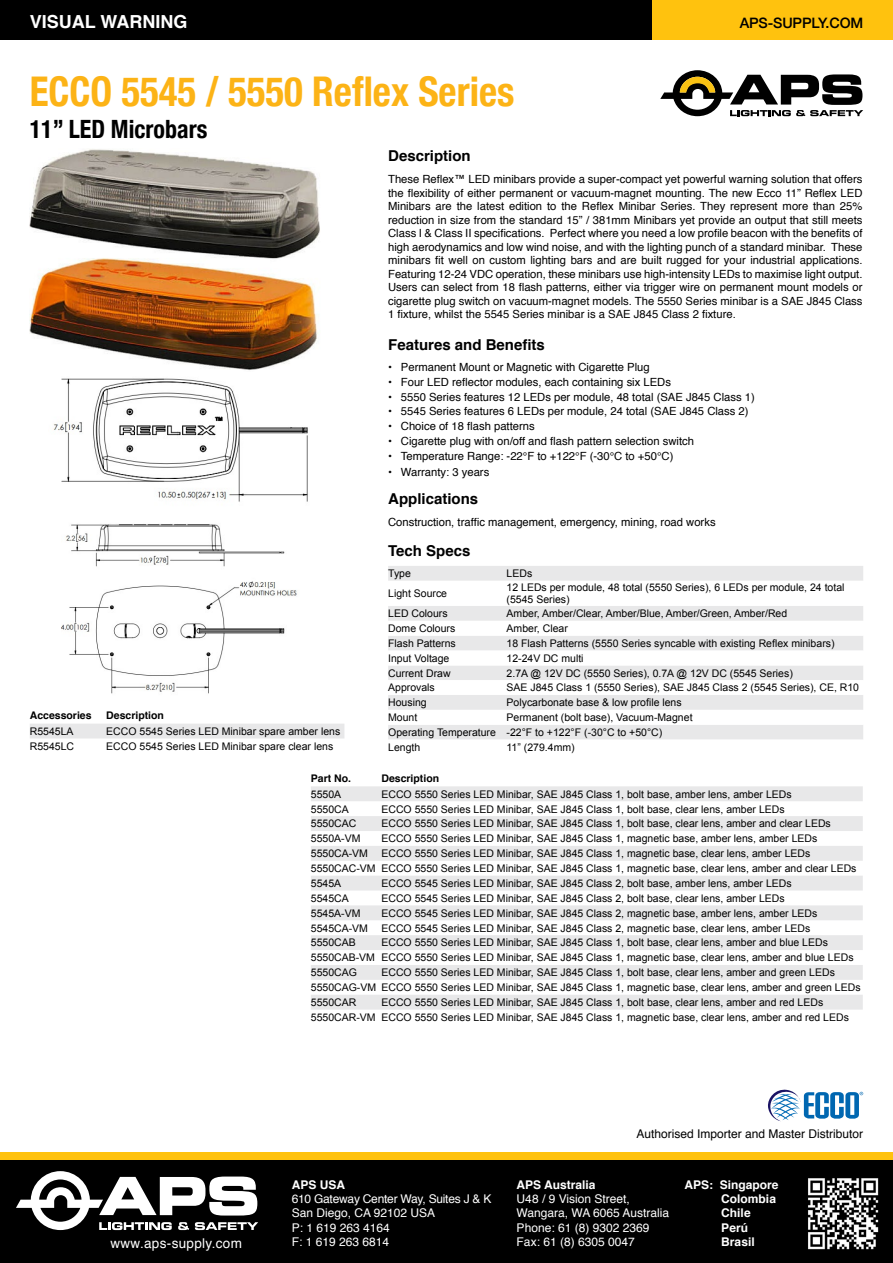
<style>
.page{position:relative;width:893px;height:1263px;background:#fff}
.page>*{position:absolute;margin:0;border:0;box-sizing:border-box;transform-origin:0 0}
.t1{font:700 condensed 40.95px "Helvetica Neue";color:#fcb316;scale:.95 1}
.t2{font:700 condensed 25.2px "Helvetica Neue";color:#000;scale:.95 1}
.t3{font:700 18px "Helvetica";color:#fff}
.t4{font:700 15px "Helvetica";color:#000}
.t5{font:500 14.4px "Helvetica Neue";letter-spacing:-.01em;color:#000}
.t6{font:13.5px "Helvetica";letter-spacing:.025em;color:#fff}
.t7{font:12px/14.4px "Helvetica";color:#fff}
.t8{font:700 12px/14.4px "Helvetica";color:#fff}
.t9{font:12px "Helvetica";color:#000}
.t10{font:11.25px/13.5px "Helvetica";color:#000;text-align:justify}
.t11{font:10.5px/14.9px "Arial";color:#000}
.t12{font:700 10.5px "Helvetica";color:#000}
</style>
<div class="page">
<div style="left:0;top:0;width:652px;height:39px;background:#000"></div>
<div style="left:652px;top:0;width:241px;height:39px;background:#ffc20e"></div>
<div style="left:0;top:1153px;width:893px;height:8px;background:#ffc20e"></div>
<div style="left:0;top:1161px;width:893px;height:102px;background:#000"></div>
<img style="left:808px;top:1178px;width:71px;height:72px">
<svg style="left:16px;top:1171px;width:242px;height:59px"></svg>
<div style="left:388px;top:566px;width:475px;height:15px;background:#e8e8e9"></div>
<svg style="left:388px;top:606px;width:475px;height:133px;fill:#e8e8e9"></svg>
<svg style="left:311px;top:786px;width:552px;height:223px;fill:#e8e8e9"></svg>
<div style="left:30px;top:724px;width:314px;height:15px;background:#e8e8e9"></div>
<img style="left:30px;top:149px;width:290px;height:221px">
<svg style="left:660px;top:70px;width:203px;height:46px"></svg>
<svg style="left:768px;top:1090px;width:95px;height:31px"></svg>
<img style="left:53px;top:378px;width:255px;height:124px">
<img style="left:62px;top:524px;width:235px;height:170px">
<h3 class="t3" style="left:30px;top:7px;width:159px">VISUAL WARNING</h3>
<h1 class="t1" style="left:30px;top:58px;width:512px">ECCO 5545 / 5550 Reflex Series</h1>
<h2 class="t2" style="left:30px;top:108px;width:188px">11” LED Microbars</h2>
<h3 class="t4" style="left:388px;top:144px;width:84px">Description</h3>
<h3 class="t5" style="left:740px;top:12px;width:125px">APS-SUPPLY.COM</h3>
<p class="t10" style="left:388px;top:173px;width:476px">These Reflex™ LED minibars provide a super-compact yet powerful warning solution that offers the flexibility of either permanent or vacuum-magnet mounting. The new Ecco 11” Reflex LED Minibars are the latest edition to the Reflex Minibar Series. They represent more than 25% reduction in size from the standard 15” / 381mm Minibars yet provide an output that still meets Class I &amp; Class II specifications. Perfect where you need a low profile beacon with the benefits of high aerodynamics and low wind noise, and with the lighting punch of a standard minibar. These minibars fit well on custom lighting bars and are built rugged for your industrial applications.<br>Featuring 12-24 VDC operation, these minibars use high-intensity LEDs to maximise light output.<br>Users can select from 18 flash patterns, either via trigger wire on permanent mount models or cigarette plug switch on vacuum-magnet models. The 5550 Series minibar is a SAE J845 Class 1 fixture, whilst the 5545 Series minibar is a SAE J845 Class 2 fixture.</p>
<h3 class="t4" style="left:388px;top:333px;width:158px">Features and Benefits</h3>
<p class="t10" style="left:388px;top:361px;width:263px">• Permanent Mount or Magnetic with Cigarette Plug</p>
<p class="t10" style="left:388px;top:375px;width:284px">• Four LED reflector modules, each containing six LEDs</p>
<p class="t10" style="left:388px;top:390px;width:368px">• 5550 Series features 12 LEDs per module, 48 total (SAE J845 Class 1)</p>
<p class="t10" style="left:388px;top:405px;width:362px">• 5545 Series features 6 LEDs per module, 24 total (SAE J845 Class 2)</p>
<p class="t10" style="left:388px;top:420px;width:148px">• Choice of 18 flash patterns</p>
<p class="t10" style="left:388px;top:434px;width:307px">• Cigarette plug with on/off and flash pattern selection switch</p>
<p class="t10" style="left:388px;top:449px;width:287px">• Temperature Range: -22°F to +122°F (-30°C to +50°C)</p>
<p class="t10" style="left:388px;top:465px;width:103px">• Warranty: 3 years</p>
<h3 class="t4" style="left:388px;top:487px;width:92px">Applications</h3>
<p class="t10" style="left:388px;top:515px;width:329px">Construction, traffic management, emergency, mining, road works</p>
<p class="t12" style="left:30px;top:707px;width:63px">Accessories</p>
<p class="t12" style="left:106px;top:707px;width:59px">Description</p>
<p class="t11" style="left:30px;top:724px;width:45px">R5545LA</p>
<p class="t11" style="left:106px;top:724px;width:235px">ECCO 5545 Series LED Minibar spare amber lens</p>
<p class="t11" style="left:30px;top:739px;width:46px">R5545LC</p>
<p class="t11" style="left:106px;top:739px;width:228px">ECCO 5545 Series LED Minibar spare clear lens</p>
<h3 class="t4" style="left:388px;top:539px;width:84px">Tech Specs</h3>
<p class="t11" style="left:388px;top:566px;width:24px">Type</p>
<p class="t11" style="left:507px;top:566px;width:27px">LEDs</p>
<p class="t11" style="left:388px;top:586px;width:60px">Light Source</p>
<p class="t11" style="left:507px;top:581px;width:339px;line-height:12.6px">12 LEDs per module, 48 total (5550 Series), 6 LEDs per module, 24 total (5545 Series)</p>
<p class="t11" style="left:388px;top:606px;width:61px">LED Colours</p>
<p class="t11" style="left:507px;top:606px;width:282px">Amber, Amber/Clear, Amber/Blue, Amber/Green, Amber/Red</p>
<p class="t11" style="left:388px;top:621px;width:69px">Dome Colours</p>
<p class="t11" style="left:507px;top:621px;width:63px">Amber, Clear</p>
<p class="t11" style="left:388px;top:636px;width:69px">Flash Patterns</p>
<p class="t11" style="left:507px;top:636px;width:329px">18 Flash Patterns (5550 Series syncable with existing Reflex minibars)</p>
<p class="t11" style="left:388px;top:651px;width:63px">Input Voltage</p>
<p class="t11" style="left:507px;top:651px;width:79px">12-24V DC multi</p>
<p class="t11" style="left:388px;top:665px;width:64px">Current Draw</p>
<p class="t11" style="left:507px;top:665px;width:288px">2.7A @ 12V DC (5550 Series), 0.7A @ 12V DC (5545 Series)</p>
<p class="t11" style="left:388px;top:680px;width:48px">Approvals</p>
<p class="t11" style="left:507px;top:680px;width:354px">SAE J845 Class 1 (5550 Series), SAE J845 Class 2 (5545 Series), CE, R10</p>
<p class="t11" style="left:388px;top:695px;width:40px">Housing</p>
<p class="t11" style="left:507px;top:695px;width:177px">Polycarbonate base &amp; low profile lens</p>
<p class="t11" style="left:388px;top:710px;width:31px">Mount</p>
<p class="t11" style="left:388px;top:710px;width:306px;text-indent:118px">Permanent (bolt base), Vacuum-Magnet<br>Operating Temperature -22°F to +122°F (-30°C to +50°C)<br>Length</p>
<p class="t11" style="left:507px;top:740px;width:70px">11” (279.4mm)</p>
<p class="t12" style="left:311px;top:770px;width:42px">Part No.</p>
<p class="t12" style="left:381px;top:770px;width:59px">Description</p>
<p class="t11" style="left:311px;top:787px;width:32px">5550A</p>
<p class="t11" style="left:381px;top:787px;width:412px">ECCO 5550 Series LED Minibar, SAE J845 Class 1, bolt base, amber lens, amber LEDs</p>
<p class="t11" style="left:311px;top:801px;width:39px">5550CA</p>
<p class="t11" style="left:381px;top:801px;width:405px">ECCO 5550 Series LED Minibar, SAE J845 Class 1, bolt base, clear lens, amber LEDs</p>
<p class="t11" style="left:311px;top:816px;width:47px">5550CAC</p>
<p class="t11" style="left:381px;top:816px;width:451px">ECCO 5550 Series LED Minibar, SAE J845 Class 1, bolt base, clear lens, amber and clear LEDs</p>
<p class="t11" style="left:311px;top:831px;width:51px">5550A-VM</p>
<p class="t11" style="left:381px;top:831px;width:437px">ECCO 5550 Series LED Minibar, SAE J845 Class 1, magnetic base, amber lens, amber LEDs</p>
<p class="t11" style="left:311px;top:846px;width:59px">5550CA-VM</p>
<p class="t11" style="left:311px;top:846px;width:547px;text-indent:71px">ECCO 5550 Series LED Minibar, SAE J845 Class 1, magnetic base, clear lens, amber LEDs<br>5550CAC-VM ECCO 5550 Series LED Minibar, SAE J845 Class 1, magnetic base, clear lens, amber and clear LEDs<br>5545A</p>
<p class="t11" style="left:381px;top:876px;width:412px">ECCO 5545 Series LED Minibar, SAE J845 Class 2, bolt base, amber lens, amber LEDs</p>
<p class="t11" style="left:311px;top:891px;width:39px">5545CA</p>
<p class="t11" style="left:381px;top:891px;width:405px">ECCO 5545 Series LED Minibar, SAE J845 Class 2, bolt base, clear lens, amber LEDs</p>
<p class="t11" style="left:311px;top:906px;width:51px">5545A-VM</p>
<p class="t11" style="left:381px;top:906px;width:437px">ECCO 5545 Series LED Minibar, SAE J845 Class 2, magnetic base, amber lens, amber LEDs</p>
<p class="t11" style="left:311px;top:920px;width:59px">5545CA-VM</p>
<p class="t11" style="left:381px;top:920px;width:430px">ECCO 5545 Series LED Minibar, SAE J845 Class 2, magnetic base, clear lens, amber LEDs</p>
<p class="t11" style="left:311px;top:935px;width:46px">5550CAB</p>
<p class="t11" style="left:311px;top:935px;width:544px;text-indent:71px">ECCO 5550 Series LED Minibar, SAE J845 Class 1, bolt base, clear lens, amber and blue LEDs<br>5550CAB-VM ECCO 5550 Series LED Minibar, SAE J845 Class 1, magnetic base, clear lens, amber and blue LEDs<br>5550CAG</p>
<p class="t11" style="left:311px;top:965px;width:551px;text-indent:71px">ECCO 5550 Series LED Minibar, SAE J845 Class 1, bolt base, clear lens, amber and green LEDs<br>5550CAG-VM ECCO 5550 Series LED Minibar, SAE J845 Class 1, magnetic base, clear lens, amber and green LEDs<br>5550CAR</p>
<p class="t11" style="left:311px;top:995px;width:540px;text-indent:71px">ECCO 5550 Series LED Minibar, SAE J845 Class 1, bolt base, clear lens, amber and red LEDs<br>5550CAR-VM ECCO 5550 Series LED Minibar, SAE J845 Class 1, magnetic base, clear lens, amber and red LEDs</p>
<p class="t6" style="left:110px;top:1233px;width:133px">www.aps-supply.com</p>
<p class="t8" style="left:292px;top:1177px;width:55px">APS USA</p>
<p class="t7" style="left:292px;top:1192px;width:201px">610 Gateway Center Way, Suites J &amp; K<br>San Diego, CA 92102 USA<br>P: 1 619 263 4164<br>F: 1 619 263 6814</p>
<p class="t9" style="left:636px;top:1124px;width:228px">Authorised Importer and Master Distributor</p>
<p class="t8" style="left:517px;top:1177px;width:80px">APS Australia</p>
<p class="t7" style="left:517px;top:1192px;width:154px">U48 / 9 Vision Street,<br>Wangara, WA 6065 Australia<br>Phone: 61 (8) 9302 2369<br>Fax: 61 (8) 6305 0047</p>
<p class="t8" style="left:721px;top:1177px;width:59px;text-indent:-37px">APS: Singapore<br>Colombia<br>Chile<br>Perú<br>Brasil</p>
</div>
